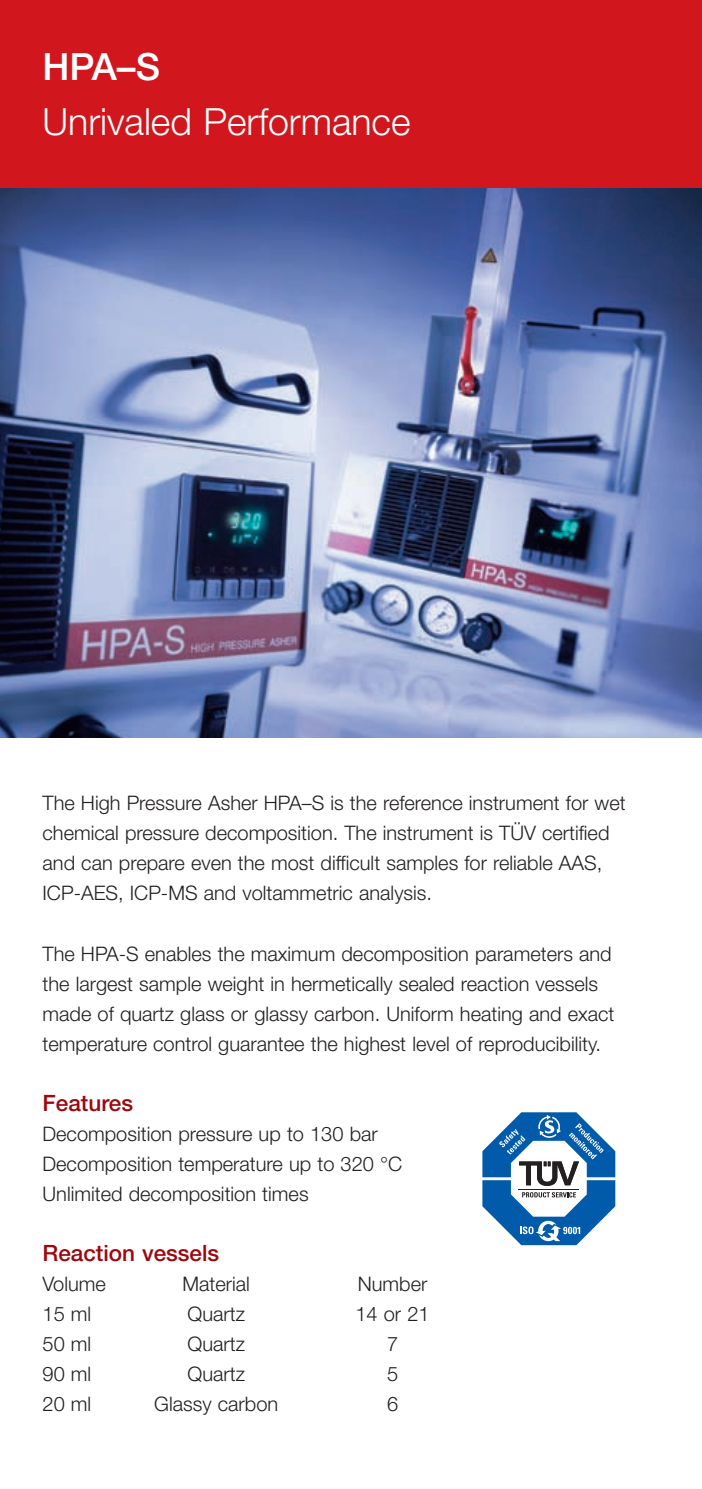
<style>
.page{position:relative;width:702px;height:1489px;background:#fff}
.page>*{position:absolute;margin:0;border:0;box-sizing:border-box;transform-origin:0 0}
.t1{font:300 37.5px "Helvetica Neue LT";color:#fff}
.t2{font:500 37.5px "Helvetica Neue LT";color:#fff}
.t3{font:500 22.5px "Helvetica Neue LT";color:#9d070d}
.t4{font:300 20px/30px "Helvetica Neue LT";color:#231f20}
</style>
<div class="page">
<img style="left:0;top:188px;width:702px;height:549px">
<div style="left:0;top:0;width:702px;height:188px;background:#d2161e"></div>
<svg style="left:482px;top:1112px;width:133px;height:133px"></svg>
<h1 class="t2" style="left:43px;top:44px;width:119px">HPA–S</h1>
<h1 class="t1" style="left:43px;top:98px;width:369px">Unrivaled Performance</h1>
<p class="t4" style="left:43px;top:787px;width:584px">The High Pressure Asher HPA–S is the reference instrument for wet chemical pressure decomposition. The instrument is TÜV certified and can prepare even the most difficult samples for reliable AAS, ICP-AES, ICP-MS and voltammetric analysis.</p>
<p class="t4" style="left:43px;top:937px;width:573px">The HPA-S enables the maximum decomposition parameters and the largest sample weight in hermetically sealed reaction vessels made of quartz glass or glassy carbon. Uniform heating and exact temperature control guarantee the highest level of reproducibility.</p>
<p class="t3" style="left:43px;top:1089px;width:92px">Features</p>
<p class="t4" style="left:43px;top:1117px;width:361px">Decomposition pressure up to 130 bar<br>Decomposition temperature up to 320 °C<br>Unlimited decomposition times</p>
<p class="t3" style="left:43px;top:1239px;width:178px">Reaction vessels</p>
<p class="t4" style="left:43px;top:1267px;width:65px">Volume</p>
<p class="t4" style="left:182px;top:1267px;width:69px">Material</p>
<p class="t4" style="left:358px;top:1267px;width:71px">Number</p>
<p class="t4" style="left:43px;top:1297px;width:50px">15 ml</p>
<p class="t4" style="left:187px;top:1297px;width:59px">Quartz</p>
<p class="t4" style="left:355px;top:1297px;width:76px">14 or 21</p>
<p class="t4" style="left:43px;top:1327px;width:50px">50 ml</p>
<p class="t4" style="left:187px;top:1327px;width:59px">Quartz</p>
<p class="t4" style="left:387px;top:1327px;width:13px">7</p>
<p class="t4" style="left:43px;top:1357px;width:50px">90 ml</p>
<p class="t4" style="left:187px;top:1357px;width:59px">Quartz</p>
<p class="t4" style="left:387px;top:1357px;width:13px">5</p>
<p class="t4" style="left:43px;top:1387px;width:50px">20 ml</p>
<p class="t4" style="left:154px;top:1387px;width:125px">Glassy carbon</p>
<p class="t4" style="left:387px;top:1387px;width:13px">6</p>
</div>
